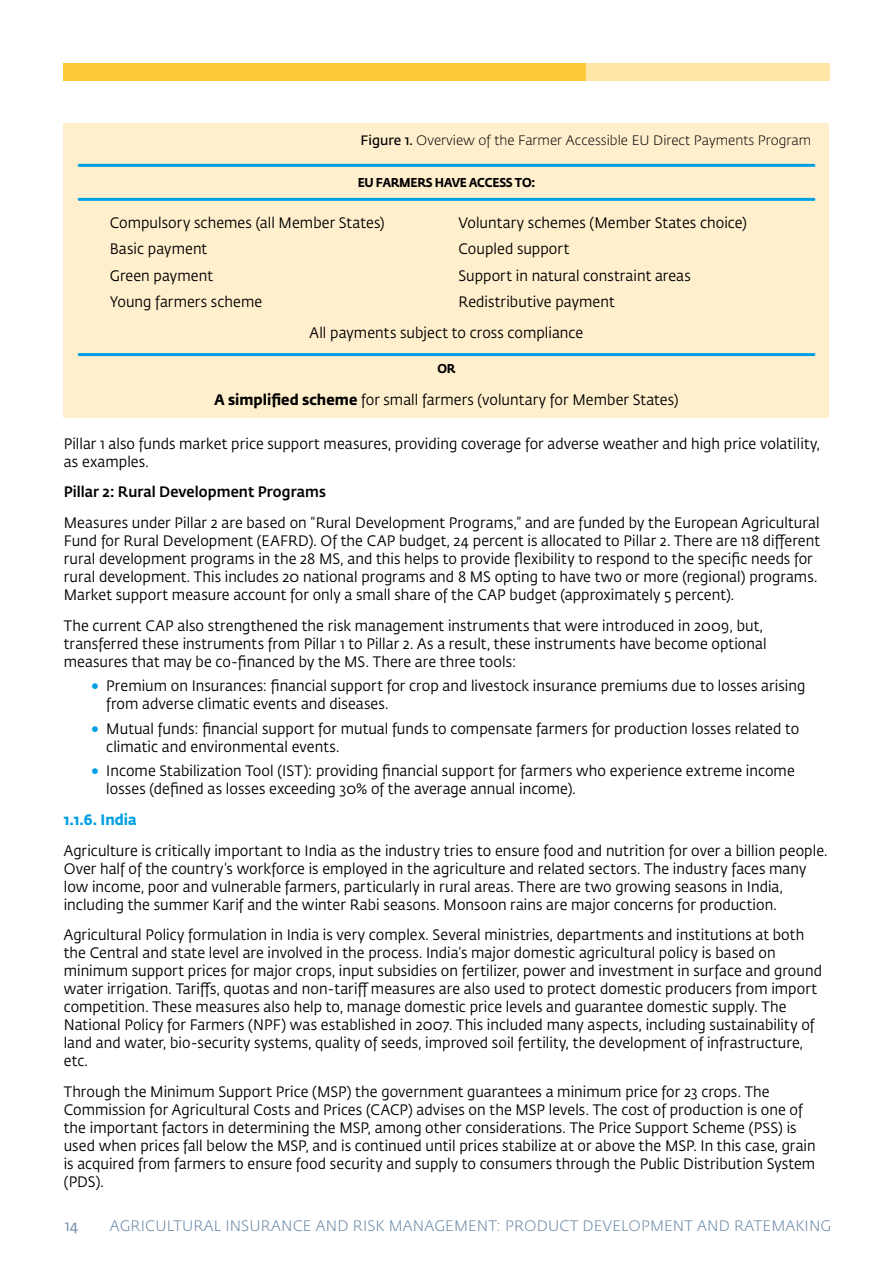
<style>
.page{position:relative;width:893px;height:1263px;background:#fff}
.page>*{position:absolute;margin:0;border:0;box-sizing:border-box;transform-origin:0 0}
.t1{font:15px/18px "Fedra Sans Pro";letter-spacing:.005em;color:#000;scale:.95 1}
.t2{font:300 15px "Fedra Sans Pro";letter-spacing:.01em;color:#6987a4}
.t3{font:500 15px "Fedra Sans Pro";letter-spacing:.005em;color:#000;scale:.95 1}
.t4{font:700 15px "Fedra Sans Pro";color:#009fe3;scale:.95 1}
.t5{font:15px "Fedra Sans Pro";color:#6987a4}
.t6{font:300 13.5px "Fedra Sans Pro";color:#000}
.t7{font:700 12.75px "Fedra Sans Pro";letter-spacing:-.02em;color:#000;scale:.91 1}
.s1{font-weight:600}
.s2{font-weight:700}
.s3{font-family:"Garamond C";font-weight:300;font-size:19.5px;color:#009fe3}
</style>
<div class="page">
<div style="left:64px;top:123px;width:765px;height:295px;background:#ffefcd"></div>
<hr style="left:79px;top:164px;width:735px;height:3px;background:#009fe3">
<hr style="left:79px;top:198px;width:735px;height:3px;background:#009fe3">
<hr style="left:79px;top:353px;width:735px;height:3px;background:#009fe3">
<div style="left:64px;top:64px;width:522px;height:17px;background:#feca3a"></div>
<div style="left:586px;top:64px;width:243px;height:17px;background:#ffe5a8"></div>
<p class="t6" style="left:361px;top:132px;width:452px"><span class="s1">Figure 1.</span> Overview of the Farmer Accessible EU Direct Payments Program</p>
<p class="t7" style="left:358px;top:172px;width:197px">EU FARMERS HAVE ACCESS TO:</p>
<p class="t1" style="left:110px;top:209px;width:291px;line-height:26.5px">Compulsory schemes (all Member States)<br>Basic payment<br>Green payment<br>Young farmers scheme</p>
<p class="t1" style="left:458px;top:209px;width:305px;line-height:26.5px">Voluntary schemes (Member States choice)<br>Coupled support<br>Support in natural constraint areas<br>Redistributive payment</p>
<p class="t1" style="left:310px;top:323px;width:290px">All payments subject to cross compliance</p>
<p class="t7" style="left:437px;top:358px;width:21px">OR</p>
<p class="t1" style="left:214px;top:390px;width:490px"><span class="s2">A simplified scheme</span> for small farmers (voluntary for Member States)</p>
<p class="t1" style="left:64px;top:434px;width:797px">Pillar 1 also funds market price support measures, providing coverage for adverse weather and high price volatility, as examples.</p>
<p class="t3" style="left:64px;top:481px;width:277px">Pillar 2: Rural Development Programs</p>
<p class="t1" style="left:64px;top:513px;width:797px">Measures under Pillar 2 are based on “Rural Development Programs,” and are funded by the European Agricultural Fund for Rural Development (EAFRD). Of the CAP budget, 24 percent is allocated to Pillar 2. There are 118 different rural development programs in the 28 MS, and this helps to provide flexibility to respond to the specific needs for rural development. This includes 20 national programs and 8 MS opting to have two or more (regional) programs.<br>Market support measure account for only a small share of the CAP budget (approximately 5 percent).</p>
<p class="t1" style="left:64px;top:616px;width:741px">The current CAP also strengthened the risk management instruments that were introduced in 2009, but, transferred these instruments from Pillar 1 to Pillar 2. As a result, these instruments have become optional measures that may be co-financed by the MS. There are three tools:</p>
<p class="t1" style="left:106px;top:676px;width:737px;text-indent:-17px"><span class="s3">•</span> Premium on Insurances: financial support for crop and livestock insurance premiums due to losses arising from adverse climatic events and diseases.</p>
<p class="t1" style="left:106px;top:719px;width:731px;text-indent:-17px"><span class="s3">•</span> Mutual funds: financial support for mutual funds to compensate farmers for production losses related to climatic and environmental events.</p>
<p class="t1" style="left:106px;top:761px;width:726px;text-indent:-17px"><span class="s3">•</span> Income Stabilization Tool (IST): providing financial support for farmers who experience extreme income losses (defined as losses exceeding 30% of the average annual income).</p>
<p class="t4" style="left:64px;top:807px;width:78px">1.1.6. India</p>
<p class="t1" style="left:64px;top:841px;width:805px">Agriculture is critically important to India as the industry tries to ensure food and nutrition for over a billion people.<br>Over half of the country’s workforce is employed in the agriculture and related sectors. The industry faces many low income, poor and vulnerable farmers, particularly in rural areas. There are two growing seasons in India, including the summer Karif and the winter Rabi seasons. Monsoon rains are major concerns for production.</p>
<p class="t1" style="left:64px;top:925px;width:800px">Agricultural Policy formulation in India is very complex. Several ministries, departments and institutions at both the Central and state level are involved in the process. India’s major domestic agricultural policy is based on minimum support prices for major crops, input subsidies on fertilizer, power and investment in surface and ground water irrigation. Tariffs, quotas and non-tariff measures are also used to protect domestic producers from import competition. These measures also help to, manage domestic price levels and guarantee domestic supply. The National Policy for Farmers (NPF) was established in 2007. This included many aspects, including sustainability of land and water, bio-security systems, quality of seeds, improved soil fertility, the development of infrastructure, etc.</p>
<p class="t1" style="left:64px;top:1082px;width:793px">Through the Minimum Support Price (MSP) the government guarantees a minimum price for 23 crops. The Commission for Agricultural Costs and Prices (CACP) advises on the MSP levels. The cost of production is one of the important factors in determining the MSP, among other considerations. The Price Support Scheme (PSS) is used when prices fall below the MSP, and is continued until prices stabilize at or above the MSP. In this case, grain is acquired from farmers to ensure food security and supply to consumers through the Public Distribution System (PDS).</p>
<p class="t5" style="left:65px;top:1215px;width:15px">14</p>
<p class="t2" style="left:110px;top:1215px;width:723px">AGRICULTURAL INSURANCE AND RISK MANAGEMENT: PRODUCT DEVELOPMENT AND RATEMAKING</p>
</div>
